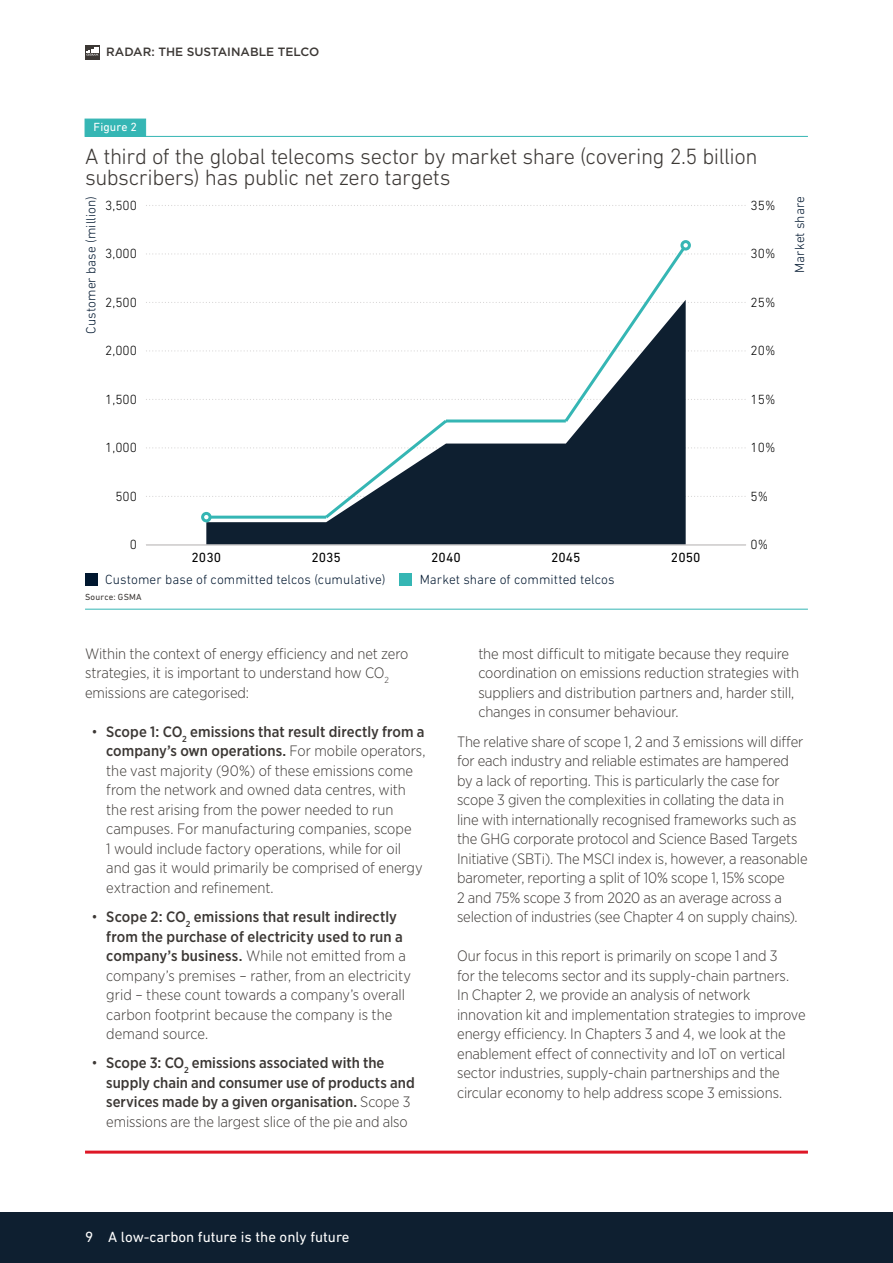
<style>
.page{position:relative;width:893px;height:1263px;background:#fff}
.page>*{position:absolute;margin:0;border:0;box-sizing:border-box;transform-origin:0 0}
.t1{font:300 22.5px/21px "DIN Next LT Pro";letter-spacing:-.02em;color:#3c3835}
.t2{font:300 15px/19.5px "Gotham Narrow";letter-spacing:-.005em;color:#3c3835}
.t3{font:500 15px/19.5px "Gotham Narrow";color:#3c3835}
.t4{font:15px "DIN Next LT Pro";color:#fff}
.t5{font:300 13.5px "DIN Next LT Pro";letter-spacing:.005em;color:#00172f}
.t6{font:300 13.5px "DIN Next LT Pro";color:#000}
.t7{font:13.5px "DIN Next LT Pro";color:#000}
.t8{font:500 12px "Gotham";color:#3c3835}
.t9{font:12px "DIN Next LT Pro";letter-spacing:.01em;color:#fff}
.t10{font:9px "DIN Next LT Pro";letter-spacing:.02em;color:#3c3835}
.s1{font-weight:500}
.s2{font-weight:300}
</style>
<div class="page">
<div style="left:0;top:1212px;width:893px;height:51px;background:#0e1f30"></div>
<svg style="left:85px;top:45px;width:15px;height:15px"></svg>
<svg style="left:86px;top:48px;width:13px;height:8px"></svg>
<div style="left:85px;top:119px;width:61px;height:18px;background:#35b6b4"></div>
<hr style="left:85px;top:136px;width:723px;height:1px;background:#35b6b4">
<hr style="left:85px;top:609px;width:723px;height:1px;background:#35b6b4">
<hr style="left:85px;top:1150px;width:723px;height:3px;background:#de1726">
<svg style="left:146px;top:205px;width:600px;height:1px"></svg>
<div style="left:206px;top:521px;width:480px;height:23px;background:#0e1f30"></div>
<div style="left:85px;top:573px;width:13px;height:12px;background:#00172f"></div>
<div style="left:399px;top:573px;width:13px;height:12px;background:#35b6b4"></div>
<hr style="left:146px;top:544px;width:600px;height:1px;background:#d4d2d2">
<svg style="left:146px;top:241px;width:600px;height:280px"></svg>
<div style="left:203px;top:513px;width:7px;height:8px;background:#fff;border-radius:50%"></div>
<div style="left:201px;top:512px;width:11px;height:10px;border:3px solid #35b6b4;border-radius:50%"></div>
<div style="left:682px;top:242px;width:7px;height:7px;background:#fff;border-radius:50%"></div>
<div style="left:680px;top:240px;width:11px;height:11px;border:3px solid #35b6b4;border-radius:50%"></div>
<p class="t8" style="left:106px;top:44px;width:214px">RADAR: THE SUSTAINABLE TELCO</p>
<p class="t9" style="left:94px;top:120px;width:45px">Figure 2</p>
<h1 class="t1" style="left:85px;top:145px;width:674px">A third of the global telecoms sector by market share (covering 2.5 billion subscribers) has public net zero targets</h1>
<p class="t5" style="left:83px;top:334px;width:139px;rotate:-90deg">Customer base (million)</p>
<p class="t5" style="left:792px;top:273px;width:78px;rotate:-90deg">Market share</p>
<p class="t6" style="left:105px;top:197px;width:33px">3,500</p>
<p class="t6" style="left:751px;top:197px;width:26px">35%</p>
<p class="t6" style="left:105px;top:246px;width:33px">3,000</p>
<p class="t6" style="left:751px;top:246px;width:26px">30%</p>
<p class="t6" style="left:105px;top:294px;width:33px">2,500</p>
<p class="t6" style="left:751px;top:294px;width:26px">25%</p>
<p class="t6" style="left:105px;top:343px;width:33px">2,000</p>
<p class="t6" style="left:105px;top:391px;width:33px">1,500</p>
<p class="t6" style="left:105px;top:440px;width:33px">1,000</p>
<p class="t6" style="left:115px;top:488px;width:23px">500</p>
<p class="t6" style="left:130px;top:537px;width:9px">0</p>
<p class="t7" style="left:192px;top:549px;width:31px">2030</p>
<p class="t7" style="left:311px;top:549px;width:31px">2035</p>
<p class="t7" style="left:431px;top:549px;width:31px">2040</p>
<p class="t7" style="left:551px;top:549px;width:31px">2045</p>
<p class="t7" style="left:671px;top:549px;width:31px">2050</p>
<p class="t5" style="left:105px;top:572px;width:282px">Customer base of committed telcos (cumulative)</p>
<p class="t5" style="left:420px;top:572px;width:196px">Market share of committed telcos</p>
<p class="t10" style="left:85px;top:592px;width:58px">Source: GSMA</p>
<p class="t6" style="left:751px;top:343px;width:26px">20%</p>
<p class="t6" style="left:751px;top:391px;width:26px">15%</p>
<p class="t6" style="left:751px;top:440px;width:26px">10%</p>
<p class="t6" style="left:751px;top:488px;width:19px">5%</p>
<p class="t6" style="left:751px;top:537px;width:19px">0%</p>
<p class="t2" style="left:85px;top:643px;width:325px">Within the context of energy efficiency and net zero strategies, it is important to understand how CO<sub>2 </sub>emissions are categorised:</p>
<p class="t2" style="left:106px;top:721px;width:321px;text-indent:-15px">• <span class="s1">Scope 1: CO</span><sub>2</sub> <span class="s1">emissions that result directly from a company’s own operations.</span> For mobile operators, the vast majority (90%) of these emissions come from the network and owned data centres, with the rest arising from the power needed to run campuses. For manufacturing companies, scope<br>1 would include factory operations, while for oil and gas it would primarily be comprised of energy extraction and refinement.</p>
<p class="t2" style="left:106px;top:907px;width:306px;text-indent:-15px">• <span class="s1">Scope 2: CO</span><sub>2</sub> <span class="s1">emissions that result indirectly from the purchase of electricity used to run a company’s business.</span> While not emitted from a company’s premises – rather, from an electricity grid – these count towards a company’s overall carbon footprint because the company is the demand source.</p>
<p class="t3" style="left:106px;top:1053px;width:310px;text-indent:-15px"><span class="s2">•</span> Scope 3: CO<sub>2</sub> emissions associated with the supply chain and consumer use of products and services made by a given organisation. <span class="s2">Scope 3 emissions are the largest slice of the pie and also</span></p>
<p class="t2" style="left:478px;top:643px;width:322px">the most difficult to mitigate because they require coordination on emissions reduction strategies with suppliers and distribution partners and, harder still, changes in consumer behaviour.</p>
<p class="t2" style="left:457px;top:731px;width:352px">The relative share of scope 1, 2 and 3 emissions will differ for each industry and reliable estimates are hampered by a lack of reporting. This is particularly the case for scope 3 given the complexities in collating the data in line with internationally recognised frameworks such as the GHG corporate protocol and Science Based Targets Initiative (SBTi). The MSCI index is, however, a reasonable barometer, reporting a split of 10% scope 1, 15% scope<br>2 and 75% scope 3 from 2020 as an average across a selection of industries (see Chapter 4 on supply chains).</p>
<p class="t2" style="left:457px;top:946px;width:350px">Our focus in this report is primarily on scope 1 and 3<br>for the telecoms sector and its supply-chain partners.<br>In Chapter 2, we provide an analysis of network innovation kit and implementation strategies to improve energy efficiency. In Chapters 3 and 4, we look at the enablement effect of connectivity and IoT on vertical sector industries, supply-chain partnerships and the circular economy to help address scope 3 emissions.</p>
<p class="t4" style="left:85px;top:1228px;width:266px">9 A low-carbon future is the only future</p>
</div>
